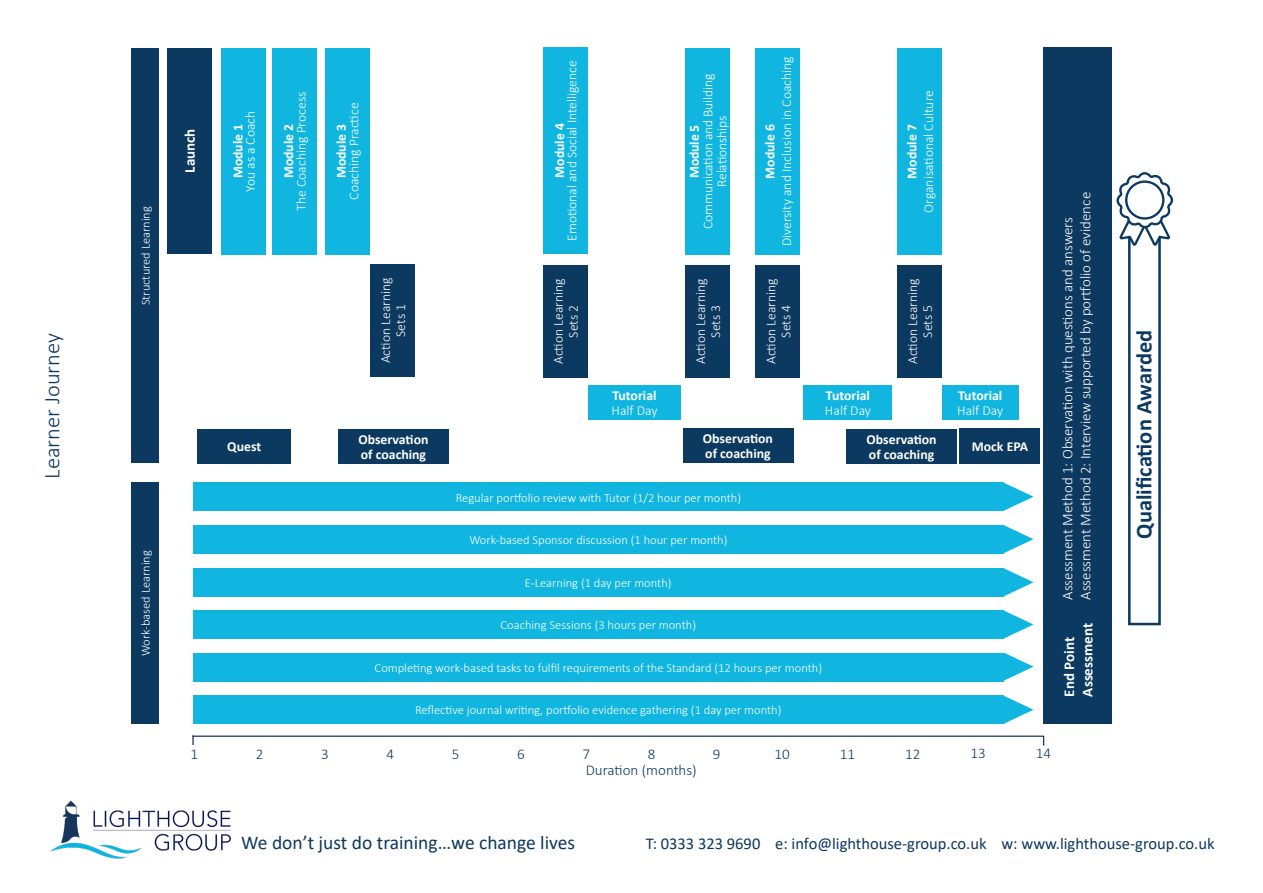
<style>
.page{position:relative;width:1263px;height:893px;background:#fff}
.page>*{position:absolute;margin:0;border:0;box-sizing:border-box;transform-origin:0 0}
.t1{font:700 22.65px "Calibri";color:#0c395f}
.t2{font:300 22.5px "Calibri";color:#0c385e}
.t3{font:19.5px "Calibri";color:#0c385e}
.t4{font:16.5px "Calibri";color:#0c385e}
.t5{font:300 15px/18px "Calibri";color:#fff}
.t6{font:300 15px "Calibri";color:#0c395f}
.t7{font:700 15px/18px "Calibri";color:#fff}
.t8{font:300 13.8px/15px "Calibri";color:#fff;text-align:center}
.t9{font:700 13.65px/15px "Calibri";color:#fff}
.t10{font:300 12.6px "Calibri";color:#fff}
.t11{font:300 12.45px "Calibri";color:#fff}
.s1{font-weight:700}
.s2{font-weight:300}
</style>
<div class="page">
<div style="left:1128px;top:208px;width:33px;height:417px;border:3px solid #0c395f"></div>
<div style="left:167px;top:48px;width:44px;height:206px;background:#0c395f"></div>
<div style="left:221px;top:48px;width:45px;height:206px;background:#11b6e0"></div>
<div style="left:272px;top:48px;width:44px;height:206px;background:#11b6e0"></div>
<div style="left:325px;top:48px;width:44px;height:206px;background:#11b6e0"></div>
<div style="left:543px;top:47px;width:44px;height:207px;background:#11b6e0"></div>
<div style="left:685px;top:48px;width:45px;height:207px;background:#11b6e0"></div>
<div style="left:755px;top:48px;width:45px;height:207px;background:#11b6e0"></div>
<div style="left:897px;top:48px;width:45px;height:207px;background:#11b6e0"></div>
<div style="left:131px;top:48px;width:28px;height:415px;background:#0c395f"></div>
<div style="left:131px;top:483px;width:28px;height:241px;background:#0c395f"></div>
<div style="left:193px;top:483px;width:811px;height:28px;background:#11b6e0"></div>
<div style="left:193px;top:525px;width:811px;height:28px;background:#11b6e0"></div>
<div style="left:193px;top:568px;width:811px;height:28px;background:#11b6e0"></div>
<div style="left:193px;top:611px;width:811px;height:28px;background:#11b6e0"></div>
<div style="left:193px;top:653px;width:811px;height:28px;background:#11b6e0"></div>
<div style="left:193px;top:696px;width:811px;height:28px;background:#11b6e0"></div>
<div style="left:1043px;top:47px;width:69px;height:677px;background:#0c395f"></div>
<svg style="left:1116px;top:172px;width:57px;height:74px"></svg>
<div style="left:1126px;top:182px;width:37px;height:36px;background:#fff;border-radius:50%"></div>
<div style="left:1125px;top:180px;width:39px;height:40px;border:2px solid #0c395f;border-radius:50%"></div>
<svg style="left:1004px;top:483px;width:29px;height:28px"></svg>
<svg style="left:1004px;top:525px;width:29px;height:28px"></svg>
<svg style="left:1004px;top:568px;width:29px;height:28px"></svg>
<svg style="left:1004px;top:610px;width:29px;height:29px"></svg>
<svg style="left:1004px;top:653px;width:29px;height:28px"></svg>
<svg style="left:1004px;top:696px;width:29px;height:28px"></svg>
<div style="left:588px;top:385px;width:93px;height:35px;background:#11b6e0"></div>
<div style="left:370px;top:264px;width:45px;height:113px;background:#0c395f"></div>
<div style="left:960px;top:428px;width:80px;height:35px;background:#0c395f"></div>
<div style="left:846px;top:429px;width:111px;height:34px;background:#0c395f"></div>
<div style="left:197px;top:429px;width:94px;height:34px;background:#0c395f"></div>
<div style="left:683px;top:428px;width:110px;height:34px;background:#0c395f"></div>
<div style="left:338px;top:429px;width:111px;height:34px;background:#0c395f"></div>
<div style="left:543px;top:265px;width:44px;height:112px;background:#0c395f"></div>
<div style="left:685px;top:265px;width:45px;height:112px;background:#0c395f"></div>
<div style="left:755px;top:265px;width:45px;height:112px;background:#0c395f"></div>
<div style="left:897px;top:265px;width:45px;height:112px;background:#0c395f"></div>
<div style="left:803px;top:385px;width:89px;height:35px;background:#11b6e0"></div>
<div style="left:942px;top:385px;width:77px;height:35px;background:#11b6e0"></div>
<hr style="left:192px;top:736px;width:851px;height:1px;background:#16355d">
<svg style="left:192px;top:735px;width:2px;height:10px"></svg>
<img style="left:50px;top:800px;width:181px;height:59px">
<p class="t2" style="left:38px;top:479px;width:147px;rotate:-90deg">Learner Journey</p>
<p class="t10" style="left:138px;top:305px;width:101px;rotate:-90deg">Structured Learning</p>
<p class="t10" style="left:138px;top:656px;width:107px;rotate:-90deg">Work-based Learning</p>
<p class="t7" style="left:181px;top:173px;width:46px;rotate:-90deg">Launch</p>
<p class="t8" style="left:231px;top:192px;width:83px;line-height:12.6px;rotate:-90deg"><span class="s1">Module 1<br></span>You as a Coach</p>
<p class="t8" style="left:282px;top:211px;width:120px;line-height:12.6px;rotate:-90deg"><span class="s1">Module 2<br></span>The Coaching Process</p>
<p class="t8" style="left:335px;top:200px;width:99px;line-height:12.6px;rotate:-90deg"><span class="s1">Module 3<br></span>Coaching Practice</p>
<p class="t8" style="left:378px;top:363px;width:87px;rotate:-90deg">Action Learning<br>Sets 1</p>
<p class="t8" style="left:553px;top:241px;width:182px;line-height:12.6px;rotate:-90deg"><span class="s1">Module 4<br></span>Emotional and Social Intelligence</p>
<p class="t8" style="left:687px;top:229px;width:156px;line-height:13.8px;rotate:-90deg"><span class="s1">Module 5<br></span>Communication and Building<br>Relationships</p>
<p class="t8" style="left:762px;top:246px;width:192px;line-height:16.5px;rotate:-90deg"><span class="s1">Module 6<br></span>Diversity and Inclusion in Coaching</p>
<p class="t8" style="left:903px;top:213px;width:124px;line-height:16.5px;rotate:-90deg"><span class="s1">Module 7<br></span>Organisational Culture</p>
<p class="t8" style="left:550px;top:364px;width:87px;rotate:-90deg">Action Learning<br>Sets 2</p>
<p class="t8" style="left:693px;top:364px;width:87px;rotate:-90deg">Action Learning<br>Sets 3</p>
<p class="t8" style="left:763px;top:364px;width:87px;rotate:-90deg">Action Learning<br>Sets 4</p>
<p class="t8" style="left:905px;top:364px;width:87px;rotate:-90deg">Action Learning<br>Sets 5</p>
<p class="t9" style="left:825px;top:388px;width:48px">Tutorial<br><span class="s2">Half Day</span></p>
<p class="t9" style="left:957px;top:388px;width:48px">Tutorial<br><span class="s2">Half Day</span></p>
<p class="t9" style="left:611px;top:388px;width:48px">Tutorial<br><span class="s2">Half Day</span></p>
<p class="t9" style="left:227px;top:439px;width:35px">Quest</p>
<p class="t9" style="left:703px;top:431px;width:72px">Observation of coaching</p>
<p class="t9" style="left:358px;top:431px;width:72px">Observation of coaching</p>
<p class="t11" style="left:456px;top:490px;width:287px">Regular portfolio review with Tutor (1/2 hour per month)</p>
<p class="t11" style="left:469px;top:532px;width:260px">Work-based Sponsor discussion (1 hour per month)</p>
<p class="t11" style="left:525px;top:575px;width:148px">E-Learning (1 day per month)</p>
<p class="t11" style="left:500px;top:617px;width:197px">Coaching Sessions (3 hours per month)</p>
<p class="t11" style="left:375px;top:660px;width:449px">Completing work-based tasks to fulfil requirements of the Standard (12 hours per month)</p>
<p class="t11" style="left:415px;top:703px;width:368px">Reflective journal writing, portfolio evidence gathering (1 day per month)</p>
<p class="t9" style="left:866px;top:431px;width:72px">Observation of coaching</p>
<p class="t9" style="left:972px;top:439px;width:58px">Mock EPA</p>
<p class="t5" style="left:1058px;top:600px;width:409px;rotate:-90deg">Assessment Method 1: Observation with questions and answers<br>Assessment Method 2: Interview supported by portfolio of evidence</p>
<p class="t7" style="left:1060px;top:696px;width:75px;rotate:-90deg">End Point<br>Assessment</p>
<p class="t6" style="left:190px;top:745px;width:9px">1</p>
<p class="t6" style="left:256px;top:745px;width:9px">2</p>
<p class="t6" style="left:321px;top:745px;width:9px">3</p>
<p class="t6" style="left:386px;top:745px;width:9px">4</p>
<p class="t6" style="left:452px;top:745px;width:9px">5</p>
<p class="t6" style="left:517px;top:745px;width:9px">6</p>
<p class="t6" style="left:582px;top:745px;width:9px">7</p>
<p class="t6" style="left:648px;top:745px;width:9px">8</p>
<p class="t6" style="left:713px;top:745px;width:9px">9</p>
<p class="t6" style="left:774px;top:745px;width:17px">10</p>
<p class="t6" style="left:840px;top:745px;width:17px">11</p>
<p class="t6" style="left:905px;top:745px;width:17px">12</p>
<p class="t6" style="left:970px;top:744px;width:17px">13</p>
<p class="t6" style="left:1036px;top:744px;width:17px">14</p>
<p class="t6" style="left:586px;top:761px;width:113px">Duration (months)</p>
<p class="t1" style="left:1128px;top:539px;width:210px;rotate:-90deg">Qualification Awarded</p>
<p class="t3" style="left:241px;top:829px;width:335px">We don’t just do training…we change lives</p>
<p class="t4" style="left:646px;top:832px;width:570px">T: 0333 323 9690 e: info@lighthouse-group.co.uk w: www.lighthouse-group.co.uk</p>
</div>
